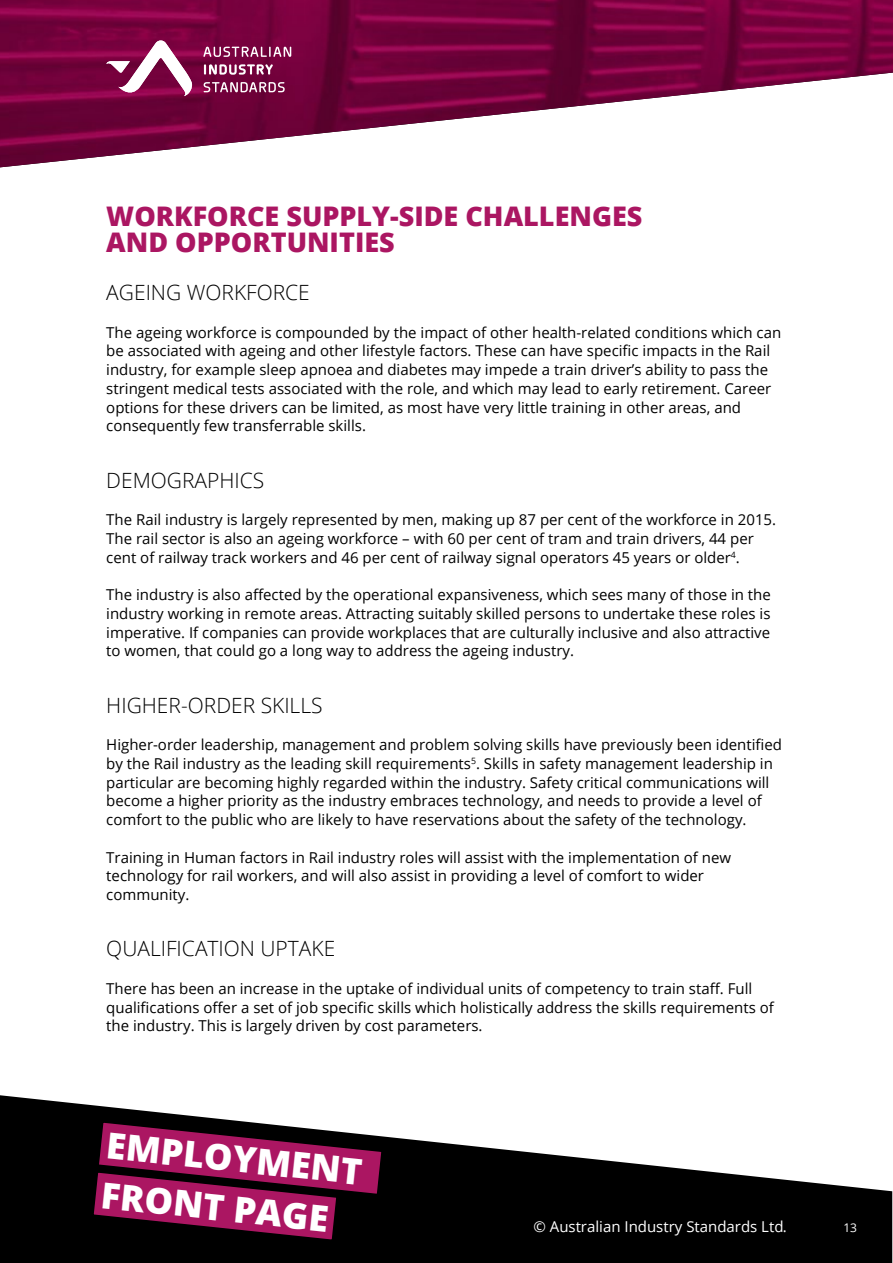
<style>
.page{position:relative;width:893px;height:1263px;background:#fff}
.page>*{position:absolute;margin:0;border:0;box-sizing:border-box;transform-origin:0 0}
.t1{font:800 36px "Open Sans";color:#fff}
.t2{font:800 27px/26.4px "Open Sans";color:#ab1662}
.t3{font:300 21px "Open Sans";color:#000}
.t4{font:15px/18.8px "Open Sans";color:#000}
.t5{font:15px "Open Sans";color:#fff}
.t6{font:12px "Open Sans";color:#fff}
</style>
<div class="page">
<img style="left:0;top:0;width:893px;height:168px">
<svg style="left:106px;top:40px;width:87px;height:58px"></svg>
<svg style="left:203px;top:47px;width:88px;height:10px"></svg>
<svg style="left:204px;top:64px;width:69px;height:11px"></svg>
<svg style="left:204px;top:82px;width:81px;height:10px"></svg>
<svg style="left:0;top:1095px;width:892px;height:168px;fill:#000"></svg>
<svg style="left:91px;top:1120px;width:293px;height:122px;background:#711644"></svg>
<h2 class="t2" style="left:106px;top:201px;width:538px">WORKFORCE SUPPLY-SIDE CHALLENGES<br>AND OPPORTUNITIES</h2>
<h3 class="t3" style="left:106px;top:278px;width:205px">AGEING WORKFORCE</h3>
<p class="t4" style="left:106px;top:322px;width:676px">The ageing workforce is compounded by the impact of other health-related conditions which can be associated with ageing and other lifestyle factors. These can have specific impacts in the Rail industry, for example sleep apnoea and diabetes may impede a train driver’s ability to pass the stringent medical tests associated with the role, and which may lead to early retirement. Career options for these drivers can be limited, as most have very little training in other areas, and consequently few transferrable skills.</p>
<h3 class="t3" style="left:106px;top:465px;width:160px">DEMOGRAPHICS</h3>
<p class="t4" style="left:106px;top:510px;width:671px">The Rail industry is largely represented by men, making up 87 per cent of the workforce in 2015.<br>The rail sector is also an ageing workforce – with 60 per cent of tram and train drivers, 44 per cent of railway track workers and 46 per cent of railway signal operators 45 years or older<sup>4</sup>.</p>
<p class="t4" style="left:106px;top:585px;width:666px;text-align:justify">The industry is also affected by the operational expansiveness, which sees many of those in the industry working in remote areas. Attracting suitably skilled persons to undertake these roles is imperative. If companies can provide workplaces that are culturally inclusive and also attractive to women, that could go a long way to address the ageing industry.</p>
<h3 class="t3" style="left:106px;top:690px;width:218px">HIGHER-ORDER SKILLS</h3>
<p class="t4" style="left:106px;top:735px;width:677px">Higher-order leadership, management and problem solving skills have previously been identified by the Rail industry as the leading skill requirements<sup>5</sup>. Skills in safety management leadership in particular are becoming highly regarded within the industry. Safety critical communications will become a higher priority as the industry embraces technology, and needs to provide a level of comfort to the public who are likely to have reservations about the safety of the technology.</p>
<p class="t4" style="left:106px;top:847px;width:626px">Training in Human factors in Rail industry roles will assist with the implementation of new technology for rail workers, and will also assist in providing a level of comfort to wider community.</p>
<h3 class="t3" style="left:106px;top:934px;width:231px">QUALIFICATION UPTAKE</h3>
<p class="t4" style="left:106px;top:979px;width:669px">There has been an increase in the uptake of individual units of competency to train staff. Full qualifications offer a set of job specific skills which holistically address the skills requirements of the industry. This is largely driven by cost parameters.</p>
<h1 class="t1" style="left:109px;top:1118px;width:258px;rotate:6deg">EMPLOYMENT</h1>
<h1 class="t1" style="left:104px;top:1167px;width:230px;rotate:6deg">FRONT PAGE</h1>
<p class="t5" style="left:533px;top:1216px;width:255px">© Australian Industry Standards Ltd.</p>
<p class="t6" style="left:843px;top:1219px;width:15px">13</p>
</div>
